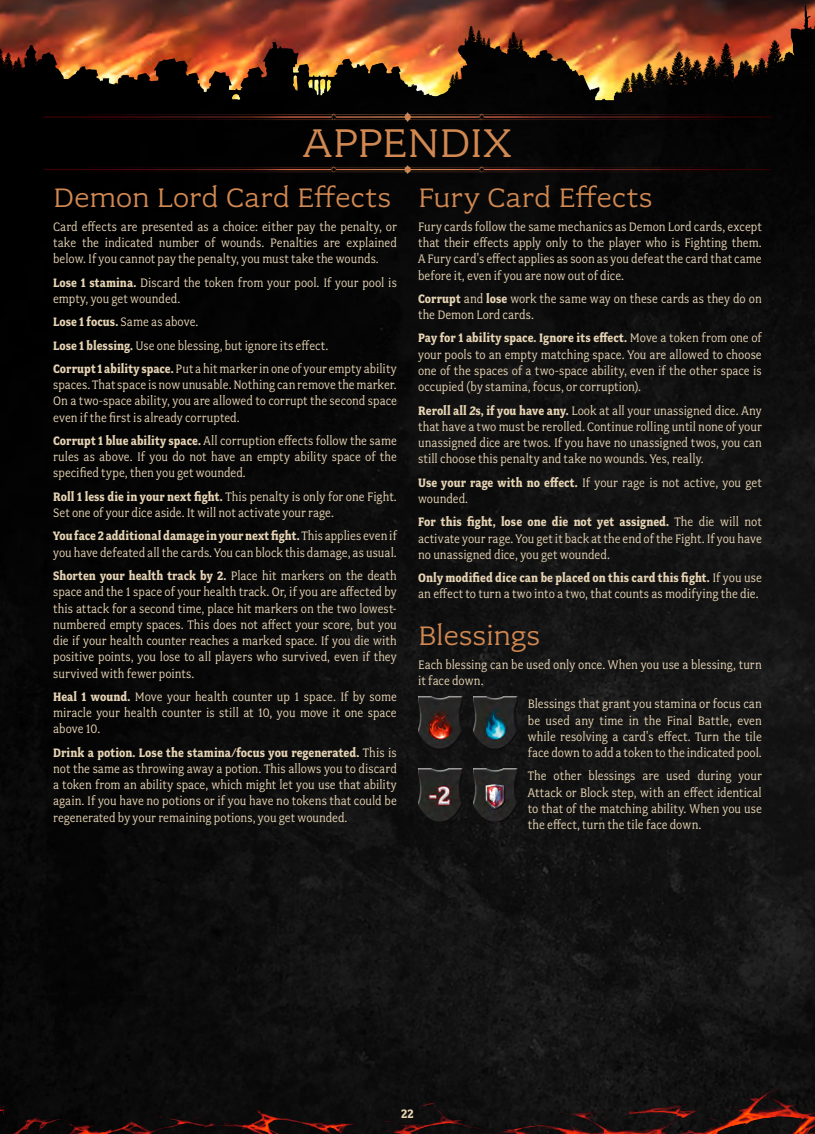
<style>
.page{position:relative;width:815px;height:1134px;background:#fff}
.page>*{position:absolute;margin:0;border:0;box-sizing:border-box;transform-origin:0 0}
.t1{font:45px "Fairplex Wide OT";letter-spacing:-.02em;color:#d18851}
.t2{font:30px "Fairplex Wide OT";letter-spacing:-.005em;color:#d18851}
.t3{font:13.75px/16.2px "Fairplex Narrow OT";color:#e7d4b4;text-align:justify}
.t4{font:700 13.75px "Fairplex Narrow OT";color:#e7d4b4}
.s1{font-weight:700}
.s2{font-weight:700;font-style:italic}
</style>
<div class="page">
<img style="left:0;top:106px;width:815px;height:981px">
<img style="left:0;top:1087px;width:815px;height:47px">
<img style="left:0;top:0;width:815px;height:106px">
<img style="left:44px;top:165px;width:727px;height:9px">
<img style="left:44px;top:113px;width:727px;height:8px">
<div style="left:418px;top:696px;width:45px;height:55px;background:#000;opacity:.75"></div>
<div style="left:473px;top:696px;width:45px;height:55px;background:#000;opacity:.75"></div>
<div style="left:418px;top:768px;width:45px;height:55px;background:#000;opacity:.75"></div>
<div style="left:473px;top:768px;width:45px;height:55px;background:#000;opacity:.75"></div>
<h1 class="t1" style="left:303px;top:118px;width:210px">APPENDIX</h1>
<h2 class="t2" style="left:53px;top:181px;width:340px">Demon Lord Card Effects</h2>
<p class="t3" style="left:53px;top:218px;width:345px">Card effects are presented as a choice: either pay the penalty, or take the indicated number of wounds. Penalties are explained below. If you cannot pay the penalty, you must take the wounds.</p>
<p class="t3" style="left:53px;top:274px;width:345px"><span class="s1">Lose 1 stamina.</span> Discard the token from your pool. If your pool is empty, you get wounded.</p>
<p class="t3" style="left:53px;top:310px;width:345px;line-height:23.4px;text-align:left"><span class="s1">Lose 1 focus.</span> Same as above.<br><span class="s1">Lose 1 blessing.</span> Use one blessing, but ignore its effect.<br><span class="s1">Corrupt 1 ability space.</span> Put a hit marker in one of your empty ability</p>
<p class="t3" style="left:53px;top:377px;width:345px">spaces. That space is now unusable. Nothing can remove the marker.<br>On a two-space ability, you are allowed to corrupt the second space even if the first is already corrupted.</p>
<p class="t3" style="left:53px;top:433px;width:345px"><span class="s1">Corrupt 1 blue ability space.</span> All corruption effects follow the same rules as above. If you do not have an empty ability space of the specified type, then you get wounded.</p>
<p class="t3" style="left:53px;top:488px;width:345px"><span class="s1">Roll 1 less die in your next fight.</span> This penalty is only for one Fight.<br>Set one of your dice aside. It will not activate your rage.</p>
<p class="t3" style="left:53px;top:528px;width:345px"><span class="s1">You face 2 additional damage in your next fight.</span> This applies even if you have defeated all the cards. You can block this damage, as usual.</p>
<p class="t3" style="left:53px;top:568px;width:345px"><span class="s1">Shorten your health track by 2.</span> Place hit markers on the death space and the 1 space of your health track. Or, if you are affected by this attack for a second time, place hit markers on the two lowest&shy;numbered empty spaces. This does not affect your score, but you die if your health counter reaches a marked space. If you die with positive points, you lose to all players who survived, even if they survived with fewer points.</p>
<p class="t3" style="left:53px;top:688px;width:345px"><span class="s1">Heal 1 wound.</span> Move your health counter up 1 space. If by some miracle your health counter is still at 10, you move it one space above 10.</p>
<p class="t3" style="left:53px;top:744px;width:345px"><span class="s1">Drink a potion. Lose the stamina/focus you regenerated.</span> This is not the same as throwing away a potion. This allows you to discard a token from an ability space, which might let you use that ability again. If you have no potions or if you have no tokens that could be regenerated by your remaining potions, you get wounded.</p>
<h2 class="t2" style="left:418px;top:181px;width:236px">Fury Card Effects</h2>
<p class="t3" style="left:418px;top:218px;width:345px">Fury cards follow the same mechanics as Demon Lord cards, except that their effects apply only to the player who is Fighting them.<br>A Fury card's effect applies as soon as you defeat the card that came before it, even if you are now out of dice.</p>
<p class="t3" style="left:418px;top:290px;width:345px"><span class="s1">Corrupt</span> and <span class="s1">lose</span> work the same way on these cards as they do on the Demon Lord cards.</p>
<p class="t3" style="left:418px;top:330px;width:345px"><span class="s1">Pay for 1 ability space. Ignore its effect.</span> Move a token from one of your pools to an empty matching space. You are allowed to choose one of the spaces of a two-space ability, even if the other space is occupied (by stamina, focus, or corruption).</p>
<p class="t3" style="left:418px;top:402px;width:345px"><span class="s1">Reroll all</span> <span class="s2">2</span><span class="s1">s, if you have any.</span> Look at all your unassigned dice. Any that have a two must be rerolled. Continue rolling until none of your unassigned dice are twos. If you have no unassigned twos, you can still choose this penalty and take no wounds. Yes, really.</p>
<p class="t3" style="left:418px;top:474px;width:345px"><span class="s1">Use your rage with no effect.</span> If your rage is not active, you get wounded.</p>
<p class="t3" style="left:418px;top:514px;width:345px"><span class="s1">For this fight, lose one die not yet assigned.</span> The die will not activate your rage. You get it back at the end of the Fight. If you have no unassigned dice, you get wounded.</p>
<p class="t3" style="left:418px;top:570px;width:345px"><span class="s1">Only modified dice can be placed on this card this fight.</span> If you use an effect to turn a two into a two, that counts as modifying the die.</p>
<h2 class="t2" style="left:418px;top:619px;width:124px">Blessings</h2>
<p class="t3" style="left:418px;top:656px;width:345px">Each blessing can be used only once. When you use a blessing, turn it face down.</p>
<p class="t3" style="left:528px;top:696px;width:235px">Blessings that grant you stamina or focus can be used any time in the Final Battle, even while resolving a card's effect. Turn the tile face down to add a token to the indicated pool.</p>
<p class="t3" style="left:528px;top:768px;width:235px">The other blessings are used during your Attack or Block step, with an effect identical to that of the matching ability. When you use the effect, turn the tile face down.</p>
<p class="t4" style="left:401px;top:1106px;width:14px">22</p>
</div>
